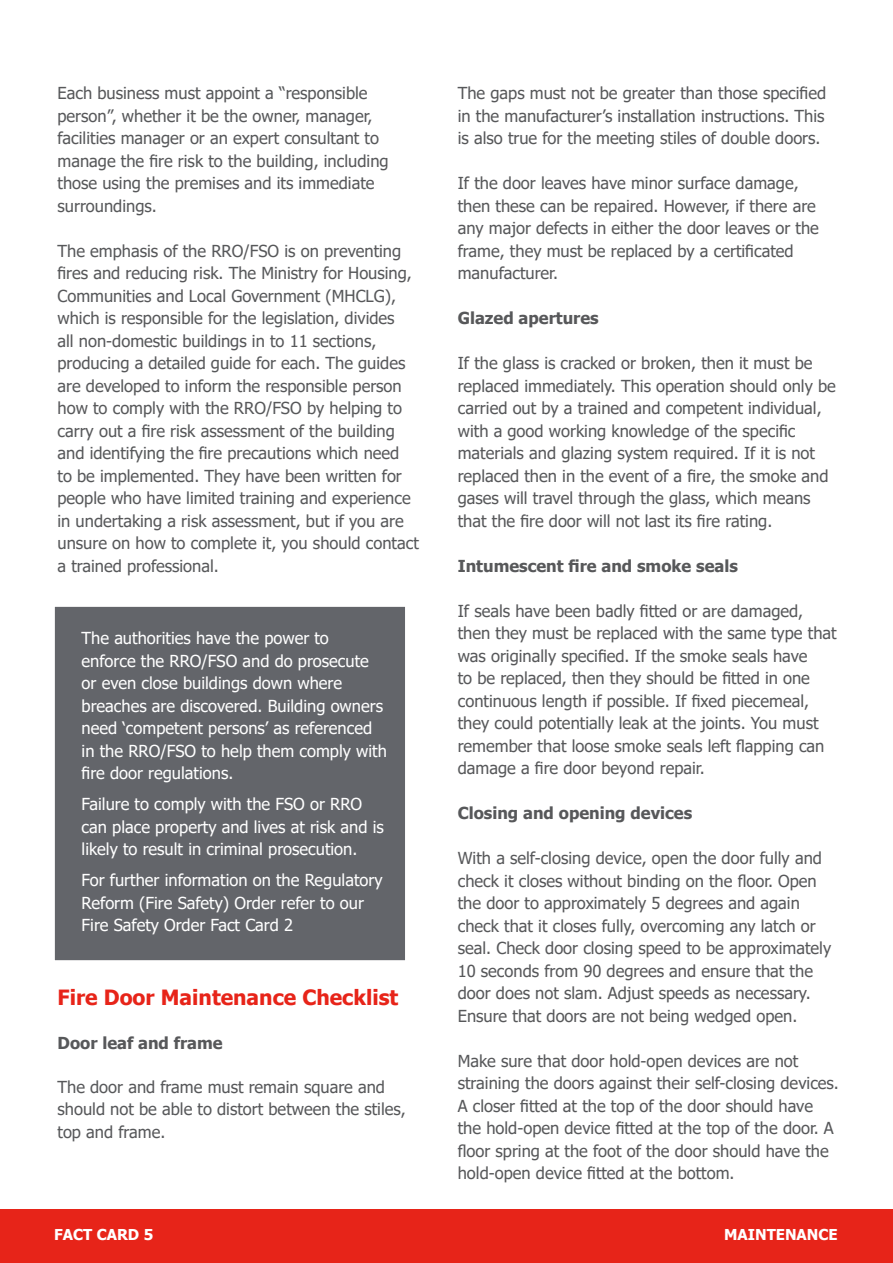
<style>
.page{position:relative;width:893px;height:1263px;background:#fff}
.page>*{position:absolute;margin:0;border:0;box-sizing:border-box;transform-origin:0 0}
.Sub-heading{font:700 21px "Tahoma";color:#e72419}
.t1{font:16.5px/22.5px "Tahoma";color:#57585a}
.t2{font:16.5px/22.5px "Tahoma";color:#fff}
.Sub-heading-2{font:700 16.5px "Tahoma";color:#57585a}
.t3{font:700 15px "Tahoma";color:#fff}
</style>
<div class="page">
<div style="left:0;top:1209px;width:893px;height:54px;background:#e72419"></div>
<div style="left:54px;top:606px;width:352px;height:355px;background:#63656a;border:1px solid #fff"></div>
<p class="t1" style="left:58px;top:83px;width:333px">Each business must appoint a “responsible person”, whether it be the owner, manager, facilities manager or an expert consultant to manage the fire risk to the building, including those using the premises and its immediate surroundings.</p>
<p class="t1" style="left:58px;top:240px;width:363px">The emphasis of the RRO/FSO is on preventing fires and reducing risk. The Ministry for Housing, Communities and Local Government (MHCLG), which is responsible for the legislation, divides<br>all non-domestic buildings in to 11 sections, producing a detailed guide for each. The guides are developed to inform the responsible person how to comply with the RRO/FSO by helping to carry out a fire risk assessment of the building and identifying the fire precautions which need<br>to be implemented. They have been written for people who have limited training and experience in undertaking a risk assessment, but if you are unsure on how to complete it, you should contact a trained professional.</p>
<p class="t2" style="left:82px;top:628px;width:307px">The authorities have the power to enforce the RRO/FSO and do prosecute or even close buildings down where breaches are discovered. Building owners need ‘competent persons’ as referenced in the RRO/FSO to help them comply with fire door regulations.</p>
<p class="t2" style="left:82px;top:794px;width:304px">Failure to comply with the FSO or RRO can place property and lives at risk and is likely to result in criminal prosecution.</p>
<p class="t2" style="left:82px;top:870px;width:303px">For further information on the Regulatory<br>Reform (Fire Safety) Order refer to our<br>Fire Safety Order Fact Card 2</p>
<p class="Sub-heading" style="left:58px;top:983px;width:342px">Fire Door Maintenance Checklist</p>
<p class="Sub-heading-2" style="left:58px;top:1031px;width:167px">Door leaf and frame</p>
<p class="t1" style="left:58px;top:1076px;width:350px">The door and frame must remain square and should not be able to distort between the stiles, top and frame.</p>
<p class="t1" style="left:458px;top:83px;width:370px;text-align:justify">The gaps must not be greater than those specified in the manufacturer’s installation instructions. This is also true for the meeting stiles of double doors.</p>
<p class="t1" style="left:458px;top:173px;width:363px">If the door leaves have minor surface damage, then these can be repaired. However, if there are any major defects in either the door leaves or the frame, they must be replaced by a certificated manufacturer.</p>
<p class="Sub-heading-2" style="left:458px;top:307px;width:142px">Glazed apertures</p>
<p class="t1" style="left:458px;top:353px;width:380px">If the glass is cracked or broken, then it must be replaced immediately. This operation should only be carried out by a trained and competent individual, with a good working knowledge of the specific materials and glazing system required. If it is not replaced then in the event of a fire, the smoke and gases will travel through the glass, which means that the fire door will not last its fire rating.</p>
<p class="Sub-heading-2" style="left:458px;top:554px;width:282px">Intumescent fire and smoke seals</p>
<p class="t1" style="left:458px;top:600px;width:380px">If seals have been badly fitted or are damaged, then they must be replaced with the same type that was originally specified. If the smoke seals have<br>to be replaced, then they should be fitted in one continuous length if possible. If fixed piecemeal, they could potentially leak at the joints. You must remember that loose smoke seals left flapping can damage a fire door beyond repair.</p>
<p class="Sub-heading-2" style="left:458px;top:802px;width:236px">Closing and opening devices</p>
<p class="t1" style="left:458px;top:848px;width:375px">With a self-closing device, open the door fully and check it closes without binding on the floor. Open the door to approximately 5 degrees and again check that it closes fully, overcoming any latch or seal. Check door closing speed to be approximately 10 seconds from 90 degrees and ensure that the door does not slam. Adjust speeds as necessary.<br>Ensure that doors are not being wedged open.</p>
<p class="t1" style="left:458px;top:1050px;width:383px">Make sure that door hold-open devices are not straining the doors against their self-closing devices.<br>A closer fitted at the top of the door should have the hold-open device fitted at the top of the door. A floor spring at the foot of the door should have the hold-open device fitted at the bottom.</p>
<p class="t3" style="left:54px;top:1224px;width:101px">FACT CARD 5</p>
<p class="t3" style="left:724px;top:1224px;width:115px">MAINTENANCE</p>
</div>
